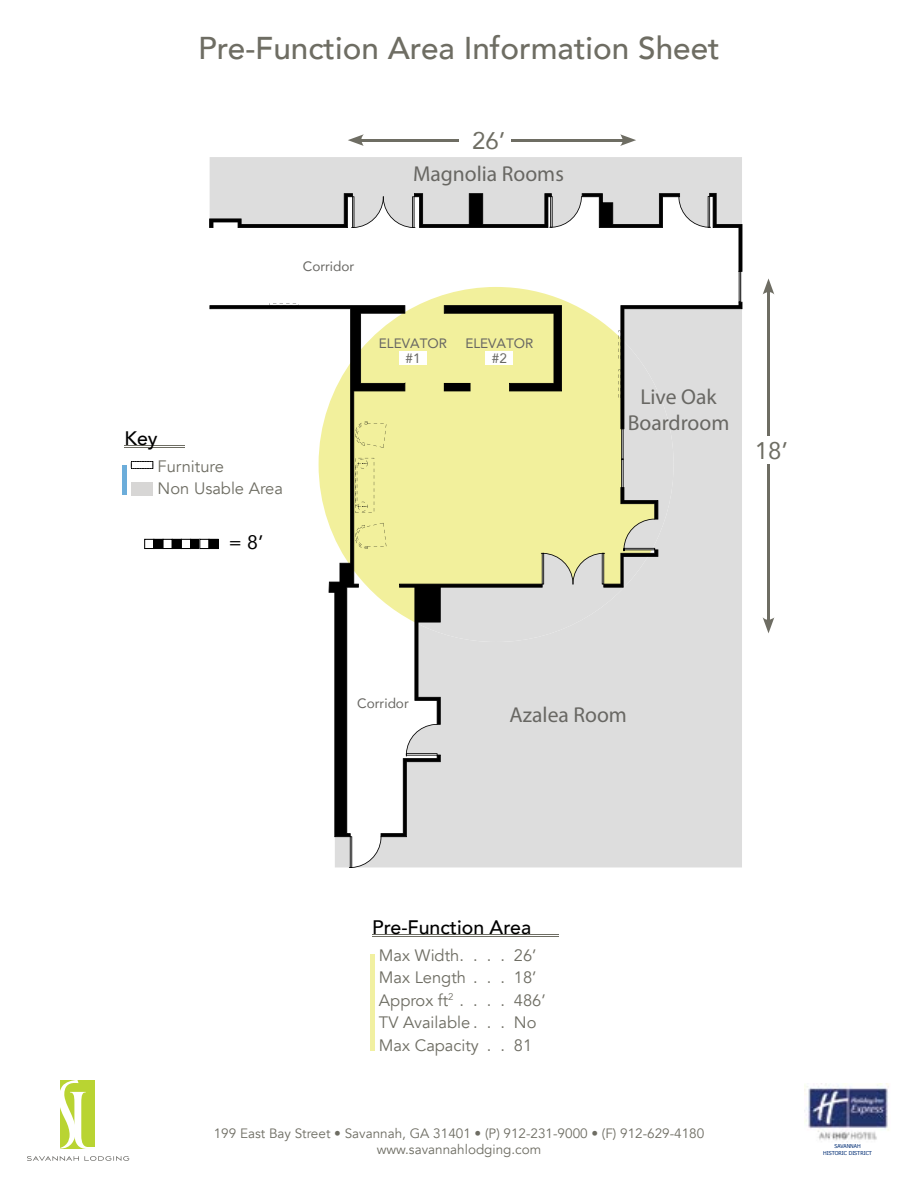
<style>
.page{position:relative;width:918px;height:1188px;background:#fff}
.page>*{position:absolute;margin:0;border:0;box-sizing:border-box;transform-origin:0 0}
.t1{font:500 31.5px "Avenir";color:#6e6d63}
.t2{font:24px "Avenir";color:#6e6d63}
.t3{font:21.6px/26px "Myriad Pro";color:#686763;text-align:center}
.t4{font:500 19.5px "Avenir";color:#000}
.t5{font:19.5px "Avenir";color:#000}
.t6{font:16.5px/22.5px "Avenir";color:#6e6d63}
.t7{font:13.65px "Avenir";color:#686763}
.t8{font:13.5px/16.2px "Avenir";color:#6e6d63;text-align:center}
.t9{font:5.4px/6.9px "Tahoma";color:#002d74;text-align:center}
</style>
<div class="page">
<img style="left:804px;top:1084px;width:85px;height:58px">
<svg style="left:60px;top:1080px;width:35px;height:69px"></svg>
<svg style="left:27px;top:1156px;width:102px;height:5px"></svg>
<hr style="left:372px;top:936px;width:186px;height:1px;background:#6e6d63">
<hr style="left:372px;top:934px;width:186px;height:1px;background:#6e6d63">
<hr style="left:370px;top:954px;width:4px;height:97px;background:#f1f0a1">
<hr style="left:124px;top:447px;width:61px;height:1px;background:#6e6d63">
<hr style="left:124px;top:445px;width:61px;height:1px;background:#6e6d63">
<div style="left:122px;top:465px;width:5px;height:29px;background:#6cadda"></div>
<svg style="left:131px;top:461px;width:23px;height:8px"></svg>
<div style="left:131px;top:482px;width:22px;height:14px;background:#d7d6d5"></div>
<div style="left:144px;top:539px;width:10px;height:10px;border:1px solid #000"></div>
<div style="left:154px;top:539px;width:9px;height:10px;background:#000"></div>
<div style="left:153px;top:539px;width:11px;height:10px;border:1px solid #000"></div>
<div style="left:163px;top:539px;width:10px;height:10px;border:1px solid #000"></div>
<div style="left:172px;top:539px;width:9px;height:10px;background:#000"></div>
<div style="left:181px;top:539px;width:10px;height:10px;border:1px solid #000"></div>
<div style="left:191px;top:539px;width:9px;height:10px;background:#000"></div>
<div style="left:190px;top:539px;width:10px;height:10px;border:1px solid #000"></div>
<div style="left:199px;top:539px;width:11px;height:10px;border:1px solid #000"></div>
<div style="left:210px;top:157px;width:532px;height:36px;background:#ddd"></div>
<svg style="left:209px;top:193px;width:533px;height:675px"></svg>
<div style="left:486px;top:351px;width:27px;height:14px;background:#fff"></div>
<div style="left:399px;top:351px;width:28px;height:14px;background:#fff"></div>
<hr style="left:358px;top:139px;width:268px;height:3px;background:#6e6d63">
<svg style="left:348px;top:134px;width:16px;height:12px"></svg>
<svg style="left:620px;top:134px;width:16px;height:12px"></svg>
<hr style="left:767px;top:289px;width:3px;height:334px;background:#6e6d63">
<svg style="left:763px;top:278px;width:11px;height:16px"></svg>
<svg style="left:763px;top:617px;width:11px;height:16px"></svg>
<div style="left:460px;top:127px;width:51px;height:28px;background:#fff"></div>
<div style="left:742px;top:436px;width:52px;height:28px;background:#fff"></div>
<h1 class="t1" style="left:198px;top:20px;width:523px">Pre-Function Area Information Sheet</h1>
<h2 class="t2" style="left:472px;top:122px;width:35px">26’</h2>
<h3 class="t3" style="left:413px;top:160px;width:152px">Magnolia Rooms</h3>
<p class="t7" style="left:303px;top:256px;width:53px">Corridor</p>
<p class="t7" style="left:379px;top:332px;width:70px">ELEVATOR</p>
<p class="t7" style="left:465px;top:332px;width:70px">ELEVATOR</p>
<p class="t7" style="left:405px;top:347px;width:17px">#1</p>
<p class="t7" style="left:492px;top:347px;width:17px">#2</p>
<p class="t4" style="left:124px;top:422px;width:35px">Key</p>
<p class="t6" style="left:158px;top:455px;width:127px">Furniture<br>Non Usable Area</p>
<p class="t5" style="left:229px;top:526px;width:36px">= 8’</p>
<h3 class="t3" style="left:628px;top:383px;width:103px">Live Oak<br>Boardroom</h3>
<h2 class="t2" style="left:755px;top:431px;width:35px">18’</h2>
<p class="t7" style="left:357px;top:692px;width:53px">Corridor</p>
<h3 class="t3" style="left:509px;top:701px;width:119px">Azalea Room</h3>
<p class="t4" style="left:372px;top:910px;width:161px">Pre-Function Area</p>
<p class="t6" style="left:379px;top:944px;width:168px">Max Width. . . . 26’<br>Max Length . . . 18’<br>Approx ft<sup>2</sup> . . . . 486’<br>TV Available . . . No<br>Max Capacity . . 81</p>
<p class="t8" style="left:214px;top:1125px;width:492px">199 East Bay Street • Savannah, GA 31401 • (P) 912-231-9000 • (F) 912-629-4180 www.savannahlodging.com</p>
<p class="t9" style="left:823px;top:1143px;width:51px">SAVANNAH<br>HISTORIC DISTRICT</p>
</div>
